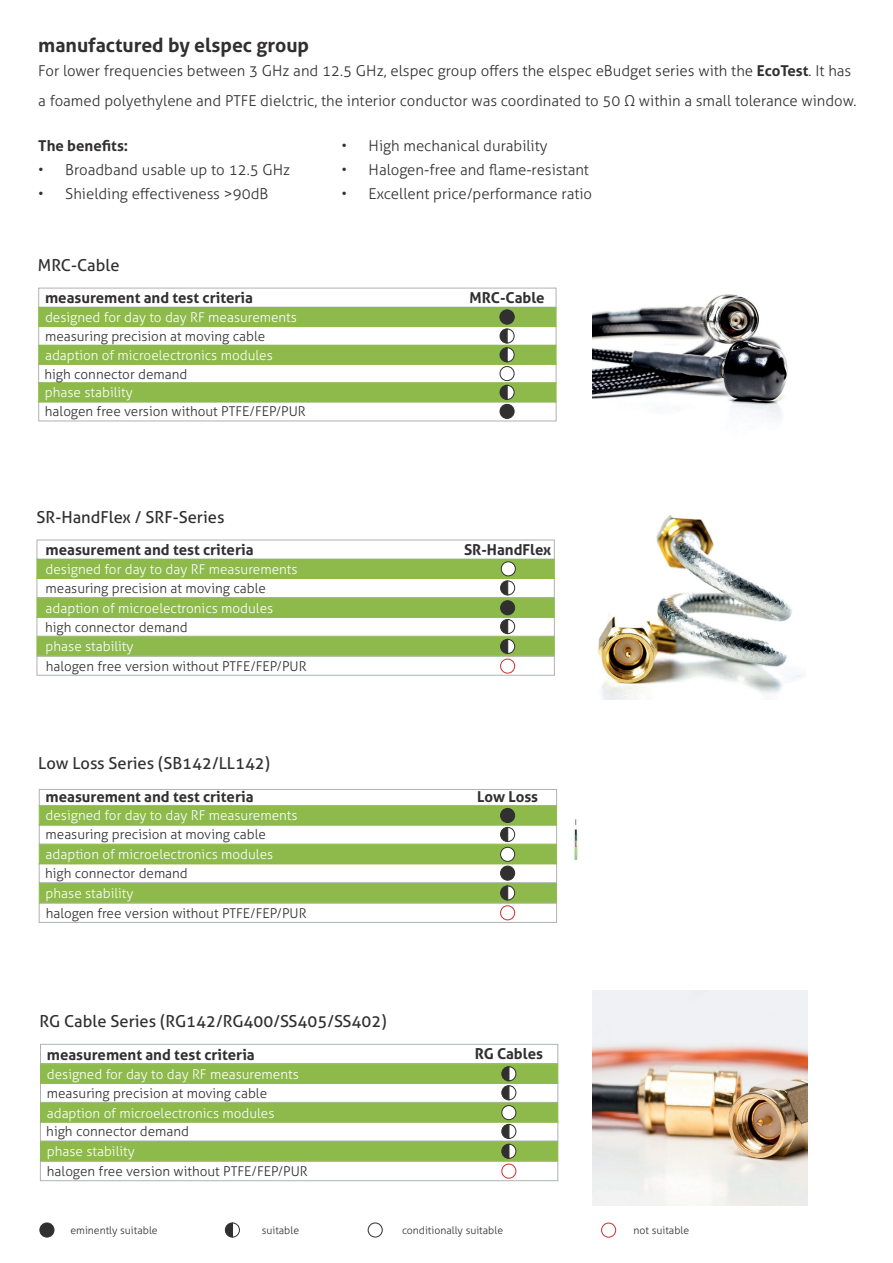
<style>
.page{position:relative;width:893px;height:1263px;background:#fff}
.page>*{position:absolute;margin:0;border:0;box-sizing:border-box;transform-origin:0 0}
.t1{font:700 19.5px "Aller";color:#312f30}
.t2{font:16.5px "Aller";color:#312f30}
.t3{font:300 15px/30px "Aller";color:#312f30}
.t4{font:700 15px "Aller";color:#312f30}
.t5{font:300 13.5px "Aller";color:#312f30}
.t6{font:300 13.5px "Aller";color:#fff}
.t7{font:300 10.5px "Aller";color:#312f30}
.s1{font-weight:700}
</style>
<div class="page">
<div style="left:38px;top:288px;width:518px;height:20px;border:1px solid #aeb3b2"></div>
<div style="left:38px;top:326px;width:518px;height:20px;border:1px solid #aeb3b2"></div>
<div style="left:38px;top:401px;width:518px;height:20px;border:1px solid #aeb3b2"></div>
<div style="left:38px;top:307px;width:518px;height:20px;background:#8dba4a"></div>
<div style="left:38px;top:382px;width:518px;height:20px;background:#8dba4a;border:1px solid #8dba4a"></div>
<div style="left:38px;top:345px;width:518px;height:20px;background:#8dba4a"></div>
<div style="left:500px;top:310px;width:14px;height:14px;background:#312f30;border-radius:50%"></div>
<div style="left:500px;top:310px;width:14px;height:14px;border:1px solid #312f30;border-radius:50%"></div>
<div style="left:500px;top:404px;width:14px;height:14px;background:#312f30;border-radius:50%"></div>
<div style="left:500px;top:404px;width:14px;height:15px;border:1px solid #312f30;border-radius:50%"></div>
<svg style="left:499px;top:385px;width:16px;height:15px"></svg>
<svg style="left:499px;top:328px;width:16px;height:35px"></svg>
<div style="left:500px;top:366px;width:14px;height:15px;border:1px solid #312f30;border-radius:50%"></div>
<div style="left:37px;top:540px;width:518px;height:19px;border:1px solid #aeb3b2"></div>
<div style="left:37px;top:578px;width:518px;height:20px;border:1px solid #aeb3b2"></div>
<div style="left:37px;top:617px;width:518px;height:19px;border:1px solid #aeb3b2"></div>
<div style="left:37px;top:559px;width:518px;height:20px;background:#8dba4a"></div>
<div style="left:37px;top:636px;width:518px;height:20px;background:#8dba4a;border:1px solid #8dba4a"></div>
<div style="left:37px;top:598px;width:518px;height:20px;background:#8dba4a;border:1px solid #8dba4a"></div>
<div style="left:500px;top:659px;width:15px;height:14px;border:1px solid #cd2f31;border-radius:50%"></div>
<svg style="left:500px;top:580px;width:15px;height:16px"></svg>
<svg style="left:500px;top:619px;width:15px;height:35px"></svg>
<div style="left:501px;top:601px;width:14px;height:14px;background:#312f30;border-radius:50%"></div>
<div style="left:500px;top:600px;width:15px;height:15px;border:1px solid #312f30;border-radius:50%"></div>
<div style="left:37px;top:656px;width:518px;height:20px;border:1px solid #aeb3b2"></div>
<div style="left:501px;top:562px;width:14px;height:14px;background:#fff;border-radius:50%"></div>
<div style="left:501px;top:561px;width:15px;height:15px;border:1px solid #312f30;border-radius:50%"></div>
<div style="left:40px;top:1044px;width:518px;height:20px;border:1px solid #aeb3b2"></div>
<div style="left:501px;top:1164px;width:15px;height:14px;border:1px solid #cd2f31;border-radius:50%"></div>
<div style="left:40px;top:1083px;width:518px;height:20px;border:1px solid #aeb3b2"></div>
<div style="left:40px;top:1121px;width:518px;height:20px;border:1px solid #aeb3b2"></div>
<div style="left:40px;top:1064px;width:518px;height:20px;background:#8dba4a"></div>
<div style="left:40px;top:1141px;width:518px;height:20px;background:#8dba4a;border:1px solid #8dba4a"></div>
<div style="left:40px;top:1103px;width:518px;height:19px;background:#8dba4a"></div>
<svg style="left:501px;top:1123px;width:16px;height:36px"></svg>
<svg style="left:501px;top:1066px;width:16px;height:34px"></svg>
<div style="left:40px;top:1161px;width:518px;height:20px;border:1px solid #aeb3b2"></div>
<div style="left:502px;top:1105px;width:14px;height:15px;background:#fff;border-radius:50%"></div>
<div style="left:501px;top:1105px;width:15px;height:15px;border:1px solid #312f30;border-radius:50%"></div>
<div style="left:500px;top:905px;width:15px;height:15px;border:1px solid #cd2f31;border-radius:50%"></div>
<svg style="left:500px;top:827px;width:15px;height:15px"></svg>
<div style="left:39px;top:789px;width:518px;height:17px;border:1px solid #aeb3b2"></div>
<div style="left:39px;top:824px;width:518px;height:20px;border:1px solid #aeb3b2"></div>
<div style="left:39px;top:863px;width:518px;height:20px;border:1px solid #aeb3b2"></div>
<div style="left:39px;top:805px;width:518px;height:20px;background:#8dba4a;border:1px solid #8dba4a"></div>
<div style="left:39px;top:883px;width:518px;height:20px;background:#8dba4a;border:1px solid #8dba4a"></div>
<div style="left:39px;top:844px;width:518px;height:20px;background:#8dba4a;border:1px solid #8dba4a"></div>
<svg style="left:500px;top:885px;width:15px;height:16px"></svg>
<div style="left:501px;top:866px;width:14px;height:14px;background:#312f30;border-radius:50%"></div>
<div style="left:500px;top:866px;width:15px;height:14px;border:1px solid #312f30;border-radius:50%"></div>
<div style="left:501px;top:808px;width:14px;height:14px;background:#312f30;border-radius:50%"></div>
<div style="left:500px;top:808px;width:15px;height:15px;border:1px solid #312f30;border-radius:50%"></div>
<div style="left:39px;top:903px;width:518px;height:20px;border:1px solid #aeb3b2"></div>
<div style="left:501px;top:847px;width:14px;height:14px;background:#fff;border-radius:50%"></div>
<div style="left:500px;top:847px;width:15px;height:15px;border:1px solid #312f30;border-radius:50%"></div>
<img style="left:574px;top:819px;width:4px;height:40px">
<img style="left:598px;top:514px;width:205px;height:186px">
<img style="left:593px;top:294px;width:195px;height:126px">
<img style="left:593px;top:991px;width:214px;height:214px">
<div style="left:40px;top:1223px;width:14px;height:14px;background:#312f30;border-radius:50%"></div>
<div style="left:40px;top:1222px;width:14px;height:15px;border:1px solid #312f30;border-radius:50%"></div>
<svg style="left:225px;top:1222px;width:15px;height:16px"></svg>
<div style="left:368px;top:1222px;width:15px;height:15px;border:1px solid #312f30;border-radius:50%"></div>
<div style="left:601px;top:1223px;width:15px;height:14px;border:1px solid #cd2f31;border-radius:50%"></div>
<h1 class="t1" style="left:38px;top:33px;width:272px">manufactured by elspec group</h1>
<p class="t3" style="left:38px;top:56px;width:820px">For lower frequencies between 3 GHz and 12.5 GHz, elspec group offers the elspec eBudget series with the <span class="s1">EcoTest</span>. It has a foamed polyethylene and PTFE dielctric, the interior conductor was coordinated to 50 Ω within a small tolerance window.</p>
<p class="t4" style="left:38px;top:136px;width:91px">The benefits:</p>
<p class="t3" style="left:38px;top:155px;width:253px">• Broadband usable up to 12.5 GHz</p>
<p class="t3" style="left:38px;top:179px;width:231px">• Shielding effectiveness &gt;90dB</p>
<p class="t2" style="left:38px;top:255px;width:83px">MRC-Cable</p>
<p class="t4" style="left:45px;top:289px;width:209px">measurement and test criteria</p>
<p class="t5" style="left:45px;top:328px;width:222px">measuring precision at moving cable</p>
<p class="t5" style="left:45px;top:366px;width:144px">high connector demand</p>
<p class="t5" style="left:45px;top:403px;width:262px">halogen free version without PTFE/FEP/PUR</p>
<p class="t6" style="left:45px;top:309px;width:253px">designed for day to day RF measurements</p>
<p class="t6" style="left:45px;top:347px;width:229px">adaption of microelectronics modules</p>
<p class="t6" style="left:45px;top:384px;width:89px">phase stability</p>
<p class="t2" style="left:37px;top:507px;width:189px">SR-HandFlex / SRF-Series</p>
<p class="t4" style="left:46px;top:540px;width:209px">measurement and test criteria</p>
<p class="t5" style="left:46px;top:580px;width:222px">measuring precision at moving cable</p>
<p class="t5" style="left:45px;top:619px;width:144px">high connector demand</p>
<p class="t6" style="left:46px;top:561px;width:253px">designed for day to day RF measurements</p>
<p class="t6" style="left:46px;top:600px;width:229px">adaption of microelectronics modules</p>
<p class="t6" style="left:46px;top:638px;width:89px">phase stability</p>
<p class="t5" style="left:46px;top:658px;width:262px">halogen free version without PTFE/FEP/PUR</p>
<p class="t3" style="left:342px;top:130px;width:207px">• High mechanical durability</p>
<p class="t3" style="left:342px;top:154px;width:249px">• Halogen-free and flame-resistant</p>
<p class="t3" style="left:342px;top:178px;width:252px">• Excellent price/performance ratio</p>
<p class="t4" style="left:469px;top:289px;width:77px">MRC-Cable</p>
<p class="t4" style="left:464px;top:540px;width:89px">SR-HandFlex</p>
<p class="t2" style="left:38px;top:753px;width:233px">Low Loss Series (SB142/LL142)</p>
<p class="t4" style="left:46px;top:787px;width:209px">measurement and test criteria</p>
<p class="t4" style="left:477px;top:787px;width:62px">Low Loss</p>
<p class="t5" style="left:46px;top:826px;width:222px">measuring precision at moving cable</p>
<p class="t5" style="left:45px;top:865px;width:144px">high connector demand</p>
<p class="t6" style="left:46px;top:807px;width:253px">designed for day to day RF measurements</p>
<p class="t6" style="left:46px;top:846px;width:229px">adaption of microelectronics modules</p>
<p class="t6" style="left:46px;top:885px;width:89px">phase stability</p>
<p class="t5" style="left:46px;top:905px;width:262px">halogen free version without PTFE/FEP/PUR</p>
<p class="t2" style="left:40px;top:1011px;width:349px">RG Cable Series (RG142/RG400/SS405/SS402)</p>
<p class="t4" style="left:47px;top:1045px;width:209px">measurement and test criteria</p>
<p class="t4" style="left:475px;top:1045px;width:70px">RG Cables</p>
<p class="t5" style="left:47px;top:1085px;width:222px">measuring precision at moving cable</p>
<p class="t5" style="left:46px;top:1123px;width:144px">high connector demand</p>
<p class="t6" style="left:47px;top:1066px;width:253px">designed for day to day RF measurements</p>
<p class="t6" style="left:47px;top:1105px;width:229px">adaption of microelectronics modules</p>
<p class="t6" style="left:47px;top:1143px;width:89px">phase stability</p>
<p class="t5" style="left:47px;top:1163px;width:262px">halogen free version without PTFE/FEP/PUR</p>
<p class="t7" style="left:70px;top:1224px;width:89px">eminently suitable</p>
<p class="t7" style="left:262px;top:1224px;width:39px">suitable</p>
<p class="t7" style="left:402px;top:1224px;width:103px">conditionally suitable</p>
<p class="t7" style="left:633px;top:1224px;width:57px">not suitable</p>
</div>
